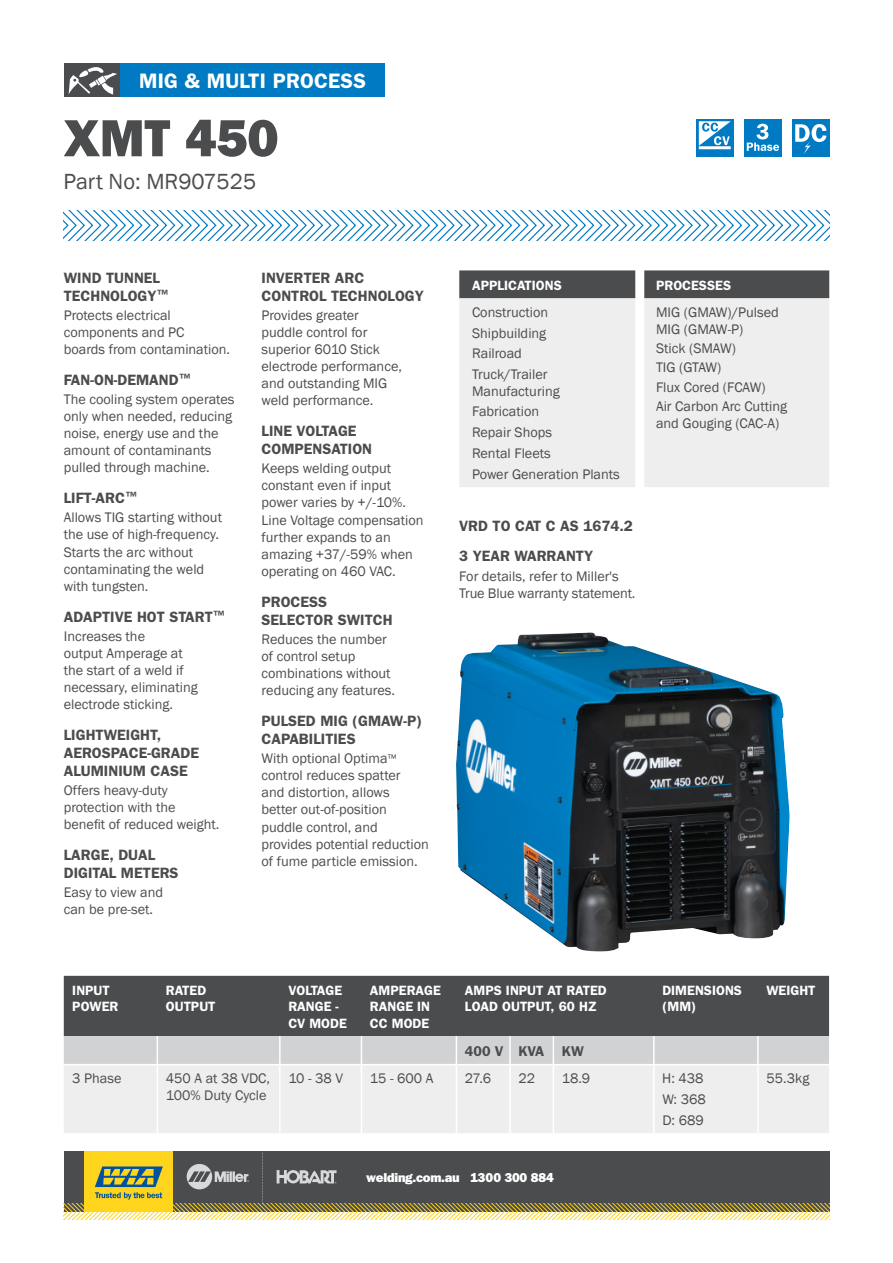
<style>
.page{position:relative;width:893px;height:1263px;background:#fff}
.page>*{position:absolute;margin:0;border:0;box-sizing:border-box;transform-origin:0 0}
.t1{font:800 52.5px "Franklin Gothic";letter-spacing:-.01em;color:#4b4c4d}
.t2{font:22.5px "Franklin Gothic";color:#4b4c4d}
.t3{font:600 21px "Franklin Gothic";letter-spacing:.01em;color:#fff}
.t4{font:600 15px/18px "Franklin Gothic";color:#4b4c4d}
.t5{font:14.25px/17.1px "Franklin Gothic";color:#4b4c4d}
.t6{font:600 14.25px "Franklin Gothic";color:#4b4c4d}
.t7{font:600 13.5px/16.2px "Franklin Gothic";color:#fff}
.t8{font:800 12.9px "Franklin Gothic";letter-spacing:-.02em;color:#fff}
.s1{font-size:11.25px}
</style>
<div class="page">
<svg style="left:63px;top:211px;width:766px;height:29px"></svg>
<div style="left:119px;top:64px;width:265px;height:33px;background:#007ac2"></div>
<div style="left:64px;top:64px;width:55px;height:33px;background:#4b4c4d"></div>
<svg style="left:69px;top:67px;width:48px;height:28px"></svg>
<div style="left:64px;top:976px;width:765px;height:60px;background:#4b4c4d"></div>
<div style="left:64px;top:1066px;width:765px;height:67px;background:#eeeeef"></div>
<hr style="left:157px;top:1065px;width:1px;height:68px;background:#fff">
<hr style="left:279px;top:1065px;width:2px;height:68px;background:#fff">
<hr style="left:361px;top:1065px;width:1px;height:68px;background:#fff">
<hr style="left:456px;top:1065px;width:1px;height:68px;background:#fff">
<hr style="left:509px;top:1065px;width:2px;height:68px;background:#fff">
<div style="left:64px;top:1036px;width:765px;height:28px;background:#d1d2d4"></div>
<hr style="left:757px;top:1036px;width:2px;height:28px;background:#fff">
<hr style="left:553px;top:1065px;width:1px;height:68px;background:#fff">
<hr style="left:653px;top:1065px;width:1px;height:68px;background:#fff">
<hr style="left:757px;top:1065px;width:2px;height:68px;background:#fff">
<img style="left:456px;top:632px;width:334px;height:320px">
<div style="left:459px;top:270px;width:370px;height:28px;background:#4b4c4d"></div>
<div style="left:459px;top:298px;width:370px;height:189px;background:#eeeeef"></div>
<div style="left:635px;top:261px;width:9px;height:234px;background:#fff"></div>
<div style="left:792px;top:119px;width:37px;height:37px;background:#007ac2"></div>
<div style="left:744px;top:119px;width:37px;height:37px;background:#007ac2"></div>
<svg style="left:747px;top:124px;width:32px;height:27px"></svg>
<svg style="left:696px;top:119px;width:37px;height:37px"></svg>
<hr style="left:699px;top:146px;width:32px;height:3px;background:#fff">
<svg style="left:795px;top:124px;width:31px;height:30px"></svg>
<svg style="left:699px;top:121px;width:32px;height:25px"></svg>
<div style="left:64px;top:1151px;width:765px;height:61px;background:#4b4c4d"></div>
<div style="left:84px;top:1151px;width:89px;height:61px;background:#fed41d"></div>
<svg style="left:64px;top:1153px;width:765px;height:66px"></svg>
<h3 class="t3" style="left:139px;top:74px;width:228px">MIG &amp; MULTI PROCESS</h3>
<h1 class="t1" style="left:63px;top:120px;width:217px">XMT 450</h1>
<h2 class="t2" style="left:63px;top:169px;width:194px">Part No: MR907525</h2>
<p class="t4" style="left:64px;top:270px;width:106px">WIND TUNNEL<br>TECHNOLOGY<sup>™</sup></p>
<p class="t5" style="left:64px;top:306px;width:168px">Protects electrical components and PC<br>boards from contamination.</p>
<p class="t4" style="left:64px;top:372px;width:128px">FAN-ON-DEMAND<sup>™</sup></p>
<p class="t5" style="left:64px;top:390px;width:172px">The cooling system operates only when needed, reducing noise, energy use and the amount of contaminants pulled through machine.</p>
<p class="t4" style="left:64px;top:490px;width:75px">LIFT-ARC<sup>™</sup></p>
<p class="t5" style="left:64px;top:509px;width:160px">Allows TIG starting without the use of high-frequency.<br>Starts the arc without contaminating the weld with tungsten.</p>
<p class="t4" style="left:64px;top:609px;width:163px">ADAPTIVE HOT START<sup>™</sup></p>
<p class="t5" style="left:64px;top:627px;width:135px">Increases the<br>output Amperage at the start of a weld if necessary, eliminating electrode sticking.</p>
<p class="t4" style="left:64px;top:727px;width:137px">LIGHTWEIGHT,<br>AEROSPACE-GRADE<br>ALUMINIUM CASE</p>
<p class="t5" style="left:64px;top:782px;width:157px">Offers heavy-duty protection with the benefit of reduced weight.</p>
<p class="t4" style="left:64px;top:847px;width:116px">LARGE, DUAL<br>DIGITAL METERS</p>
<p class="t5" style="left:64px;top:884px;width:101px">Easy to view and can be pre-set.</p>
<p class="t4" style="left:261px;top:270px;width:164px">INVERTER ARC<br>CONTROL TECHNOLOGY</p>
<p class="t5" style="left:261px;top:306px;width:142px">Provides greater puddle control for superior 6010 Stick electrode performance, and outstanding MIG weld performance.</p>
<p class="t4" style="left:261px;top:423px;width:112px">LINE VOLTAGE<br>COMPENSATION</p>
<p class="t5" style="left:261px;top:460px;width:163px">Keeps welding output constant even if input power varies by +/-10%.<br>Line Voltage compensation further expands to an amazing +37/-59% when operating on 460 VAC.</p>
<p class="t4" style="left:261px;top:594px;width:133px">PROCESS<br>SELECTOR SWITCH</p>
<p class="t5" style="left:261px;top:630px;width:135px">Reduces the number of control setup combinations without reducing any features.</p>
<p class="t4" style="left:261px;top:713px;width:162px">PULSED MIG (GMAW-P)<br>CAPABILITIES</p>
<p class="t5" style="left:261px;top:750px;width:169px">With optional Optima<span class="s1">™ </span>control reduces spatter<br>and distortion, allows better out-of-position puddle control, and provides potential reduction of fume particle emission.</p>
<p class="t7" style="left:472px;top:278px;width:91px">APPLICATIONS</p>
<p class="t7" style="left:656px;top:278px;width:77px">PROCESSES</p>
<p class="t5" style="left:472px;top:302px;width:78px;line-height:20.7px">Construction<br>Shipbuilding<br>Railroad<br>Truck/Trailer</p>
<p class="t5" style="left:472px;top:380px;width:149px;line-height:20.7px">Manufacturing<br>Fabrication<br>Repair Shops<br>Rental Fleets<br>Power Generation Plants</p>
<p class="t5" style="left:656px;top:303px;width:124px">MIG (GMAW)/Pulsed<br>MIG (GMAW-P)</p>
<p class="t5" style="left:656px;top:339px;width:133px;line-height:19.2px">Stick (SMAW)<br>TIG (GTAW)<br>Flux Cored (FCAW)<br>Air Carbon Arc Cutting</p>
<p class="t5" style="left:656px;top:414px;width:125px">and Gouging (CAC-A)</p>
<p class="t4" style="left:459px;top:511px;width:175px;line-height:30.8px">VRD TO CAT C AS 1674.2<br>3 YEAR WARRANTY</p>
<p class="t5" style="left:459px;top:567px;width:178px">For details, refer to Miller's<br>True Blue warranty statement.</p>
<p class="t7" style="left:72px;top:984px;width:48px">INPUT<br>POWER</p>
<p class="t7" style="left:166px;top:984px;width:51px">RATED<br>OUTPUT</p>
<p class="t7" style="left:288px;top:984px;width:60px">VOLTAGE<br>RANGE -<br>CV MODE</p>
<p class="t7" style="left:370px;top:984px;width:73px">AMPERAGE<br>RANGE IN<br>CC MODE</p>
<p class="t7" style="left:465px;top:984px;width:143px">AMPS INPUT AT RATED<br>LOAD OUTPUT, 60 HZ</p>
<p class="t7" style="left:662px;top:984px;width:81px">DIMENSIONS (MM)</p>
<p class="t7" style="left:766px;top:984px;width:51px">WEIGHT</p>
<p class="t6" style="left:465px;top:1046px;width:120px">400 V KVA KW</p>
<p class="t5" style="left:72px;top:1070px;width:51px">3 Phase</p>
<p class="t5" style="left:166px;top:1070px;width:106px;line-height:16.5px">450 A at 38 VDC,<br>100% Duty Cycle</p>
<p class="t5" style="left:288px;top:1070px;width:56px">10 - 38 V</p>
<p class="t5" style="left:370px;top:1070px;width:65px">15 - 600 A</p>
<p class="t5" style="left:465px;top:1070px;width:28px">27.6</p>
<p class="t5" style="left:518px;top:1070px;width:18px">22</p>
<p class="t5" style="left:562px;top:1070px;width:30px">18.9</p>
<p class="t5" style="left:662px;top:1068px;width:45px;line-height:20.7px">H: 438<br>W: 368<br>D: 689</p>
<p class="t5" style="left:766px;top:1070px;width:44px">55.3kg</p>
<p class="t8" style="left:366px;top:1173px;width:189px">welding.com.au 1300 300 884</p>
</div>
